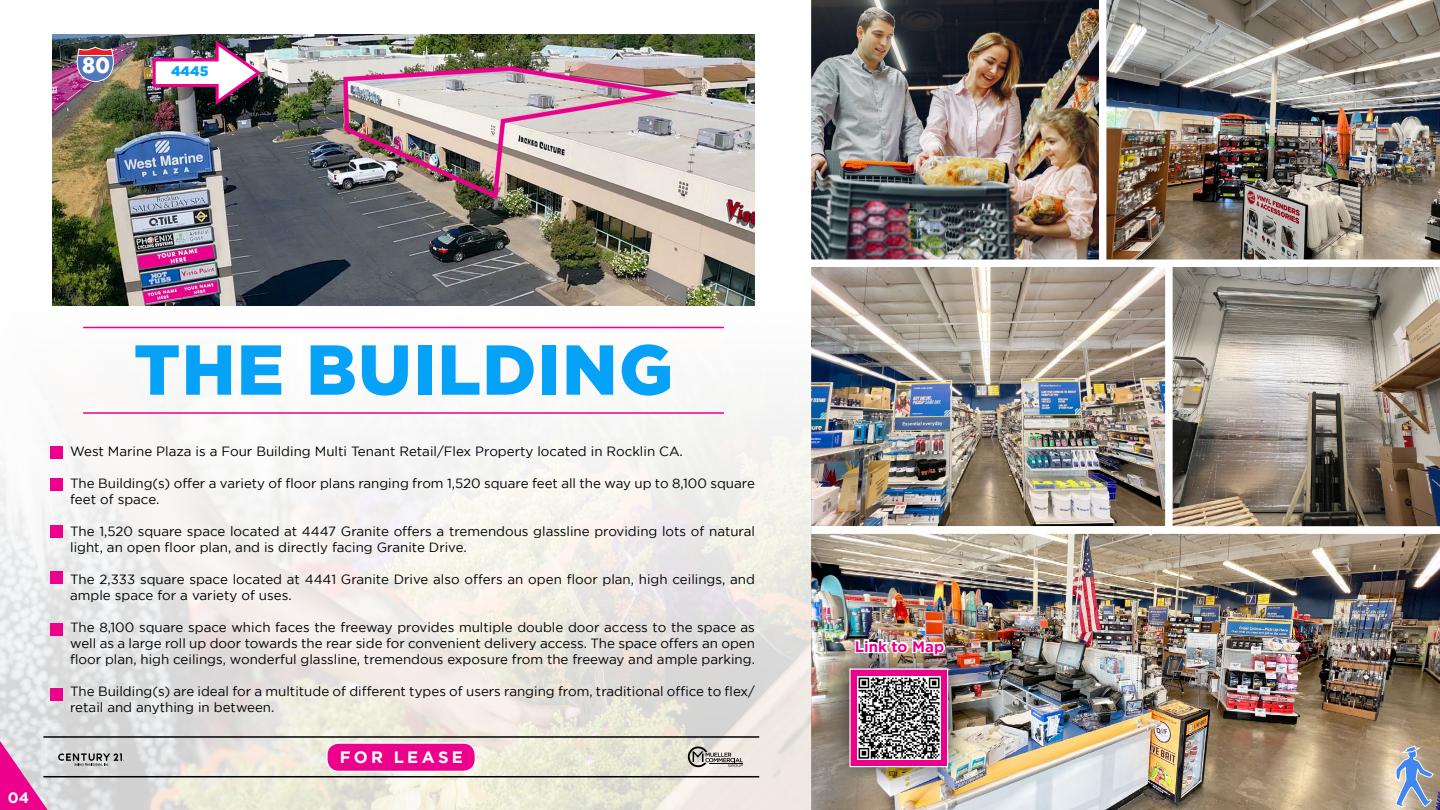
<style>
.page{position:relative;width:1440px;height:810px;background:#fff}
.page>*{position:absolute;margin:0;border:0;box-sizing:border-box;transform-origin:0 0}
.t1{font:900 70.5px "Gotham";letter-spacing:.02em;color:#05a2f7}
.t2{font:700 20.4px "Futura";color:#fff}
.t3{font:700 16.5px "Gotham";letter-spacing:.2em;color:#fff}
.t4{font:700 15px "Gotham";color:#ec008c}
.t5{font:700 15px "Gotham";color:#fff}
.t6{font:900 13.8px "Gotham";color:#05a2f7}
.t7{font:13.35px/16px "Gotham";color:#000}
</style>
<div class="page">
<img style="left:811px;top:534px;width:628px;height:276px">
<img style="left:1106px;top:0;width:333px;height:260px">
<img style="left:811px;top:267px;width:354px;height:259px">
<img style="left:811px;top:0;width:287px;height:260px">
<img style="left:1172px;top:267px;width:267px;height:259px">
<svg style="left:1394px;top:745px;width:39px;height:64px;background:#a1aaba"></svg>
<div style="left:822px;top:642px;width:152px;height:152px;background:#000;opacity:.75"></div>
<div style="left:849px;top:668px;width:99px;height:99px;background:#ec008c;border:1px solid #fff"></div>
<img style="left:857px;top:677px;width:83px;height:82px">
<img style="left:853px;top:635px;width:94px;height:24px">
<img style="left:0;top:326px;width:811px;height:484px">
<div style="left:51px;top:446px;width:12px;height:13px;background:#ec008c"></div>
<div style="left:51px;top:478px;width:12px;height:13px;background:#ec008c"></div>
<div style="left:51px;top:525px;width:12px;height:12px;background:#ec008c"></div>
<div style="left:51px;top:571px;width:12px;height:13px;background:#ec008c"></div>
<div style="left:51px;top:623px;width:12px;height:13px;background:#ec008c"></div>
<div style="left:51px;top:688px;width:12px;height:13px;background:#ec008c"></div>
<img style="left:52px;top:34px;width:703px;height:272px">
<hr style="left:83px;top:327px;width:641px;height:1px;background:#ec008c">
<hr style="left:83px;top:412px;width:641px;height:2px;background:#ec008c">
<svg style="left:0;top:741px;width:48px;height:69px;background:#e470b6"></svg>
<hr style="left:43px;top:736px;width:716px;height:2px;background:#000">
<hr style="left:43px;top:776px;width:716px;height:1px;background:#000">
<svg style="left:58px;top:753px;width:66px;height:13px"></svg>
<div style="left:327px;top:743px;width:148px;height:28px;background:#ec008c;border-radius:12px"></div>
<div style="left:326px;top:742px;width:150px;height:30px;border:2px solid #fff;border-radius:12px"></div>
<svg style="left:687px;top:747px;width:56px;height:20px"></svg>
<svg style="left:77px;top:47px;width:37px;height:35px"></svg>
<img style="left:151px;top:39px;width:113px;height:69px">
<h2 class="t2" style="left:82px;top:51px;width:29px">80</h2>
<p class="t6" style="left:171px;top:64px;width:39px">4445</p>
<p class="t5" style="left:8px;top:789px;width:23px">04</p>
<h1 class="t1" style="left:134px;top:329px;width:541px">THE BUILDING</h1>
<p class="t7" style="left:70px;top:443px;width:614px">West Marine Plaza is a Four Building Multi Tenant Retail/Flex Property located in Rocklin CA.</p>
<p class="t7" style="left:70px;top:475px;width:686px">The Building(s) offer a variety of floor plans ranging from 1,520 square feet all the way up to 8,100 square feet of space.</p>
<p class="t7" style="left:70px;top:523px;width:686px">The 1,520 square space located at 4447 Granite offers a tremendous glassline providing lots of natural light, an open floor plan, and is directly facing Granite Drive.</p>
<p class="t7" style="left:70px;top:571px;width:686px">The 2,333 square space located at 4441 Granite Drive also offers an open floor plan, high ceilings, and ample space for a variety of uses.</p>
<p class="t7" style="left:70px;top:619px;width:686px;text-align:justify">The 8,100 square space which faces the freeway provides multiple double door access to the space as well as a large roll up door towards the rear side for convenient delivery access. The space offers an open floor plan, high ceilings, wonderful glassline, tremendous exposure from the freeway and ample parking.</p>
<p class="t7" style="left:70px;top:683px;width:686px">The Building(s) are ideal for a multitude of different types of users ranging from, traditional office to flex/ retail and anything in between.</p>
<p class="t3" style="left:340px;top:747px;width:125px">FOR LEASE</p>
<p class="t4" style="left:854px;top:638px;width:91px">Link to Map</p>
</div>
